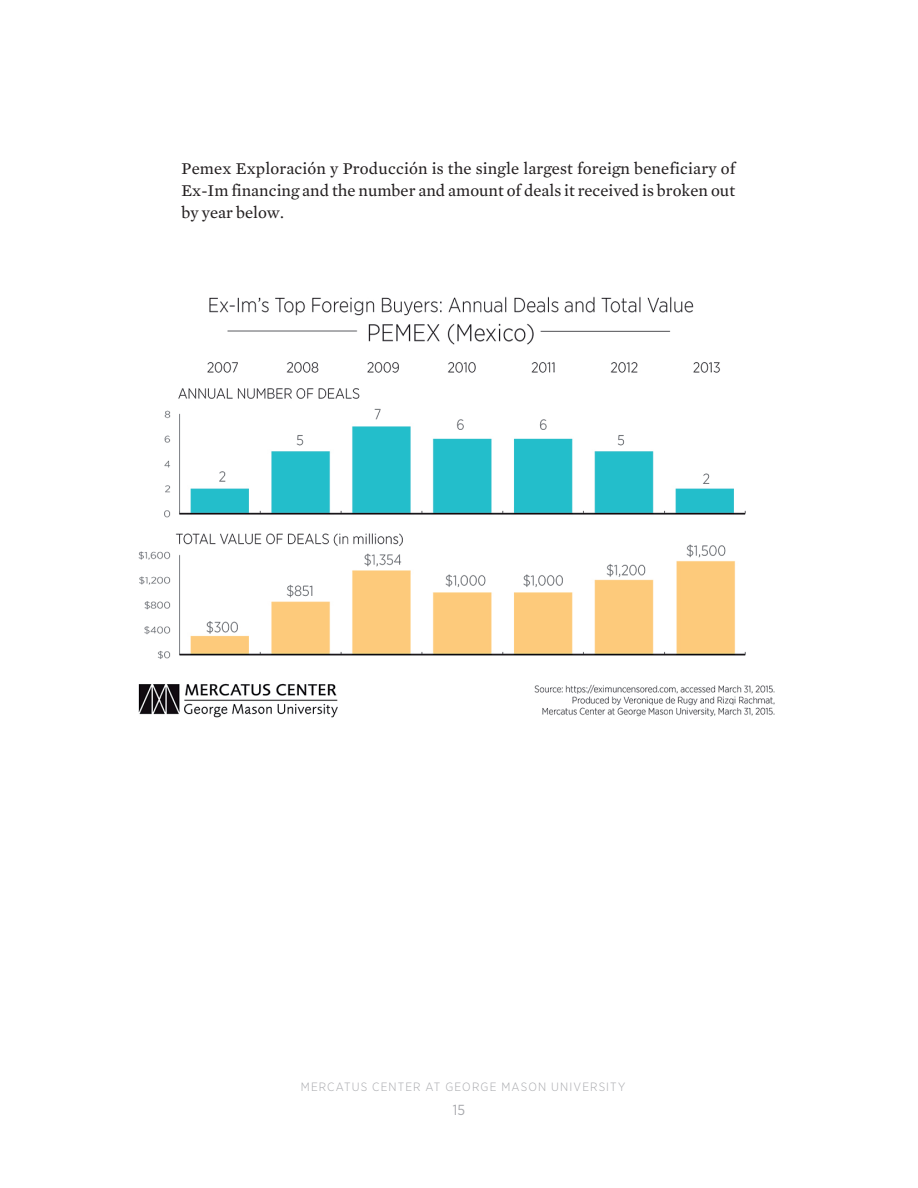
<style>
.page{position:relative;width:918px;height:1188px;background:#fff}
.page>*{position:absolute;margin:0;border:0;box-sizing:border-box;transform-origin:0 0}
.t1{font:16.8px/22px "Mercury Text G2";color:#231f20;text-align:justify}
.t2{font:14.55px "Gotham Narrow";color:#a8a9ad}
.t3{font:300 12px "Gotham Narrow";letter-spacing:.09em;color:#a8a9ad}
</style>
<div class="page">
<img style="left:138px;top:296px;width:637px;height:421px">
<p class="t1" style="left:181px;top:157px;width:555px">Pemex Exploración y Producción is the single largest foreign beneficiary of Ex-Im financing and the number and amount of deals it received is broken out by year below.</p>
<p class="t3" style="left:301px;top:1079px;width:326px">MERCATUS CENTER AT GEORGE MASON UNIVERSITY</p>
<p class="t2" style="left:453px;top:1101px;width:14px">15</p>
</div>
